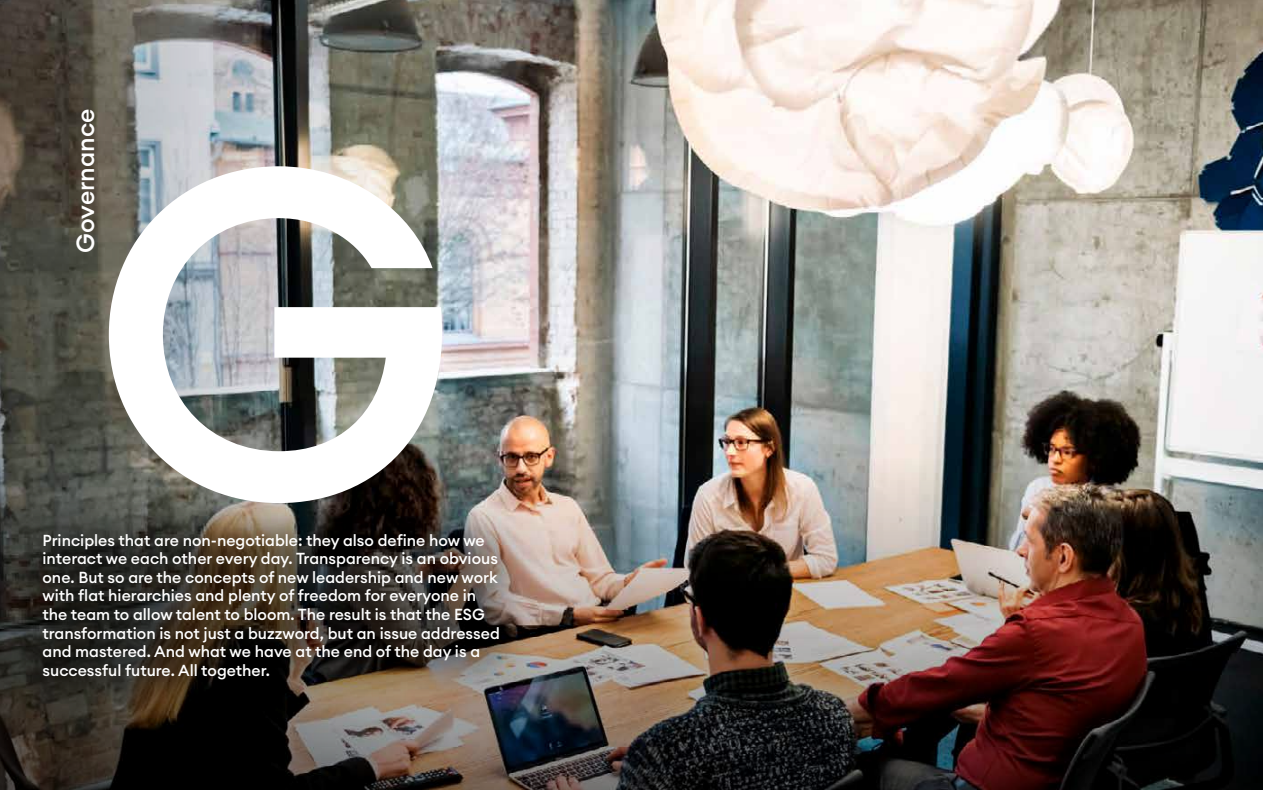
<style>
.page{position:relative;width:1263px;height:790px;background:#fff}
.page>*{position:absolute;margin:0;border:0;box-sizing:border-box;transform-origin:0 0}
.t1{font:500 458.4px "Euclid Circular A";color:#fff}
.t2{font:500 24.45px "Euclid Circular A";color:#fff}
.t3{font:500 15.75px/18.6px "Euclid Circular A";color:#fff}
</style>
<div class="page">
<img style="left:406px;top:0;width:857px;height:456px">
<img style="left:406px;top:456px;width:857px;height:333px">
<img style="left:0;top:0;width:406px;height:789px">
<div style="left:0;top:488px;width:544px;height:235px;background:#000;opacity:.53"></div>
<h2 class="t2" style="left:70px;top:253px;width:146px;rotate:-90deg">Governance</h2>
<h1 class="t1" style="left:90px;top:39px;width:373px">G</h1>
<p class="t3" style="left:43px;top:530px;width:459px">Principles that are non-negotiable: they also define how we interact we each other every day. Transparency is an obvious one. But so are the concepts of new leadership and new work with flat hierarchies and plenty of freedom for everyone in the team to allow talent to bloom. The result is that the ESG transformation is not just a buzzword, but an issue addressed and mastered. And what we have at the end of the day is a successful future. All together.</p>
</div>
